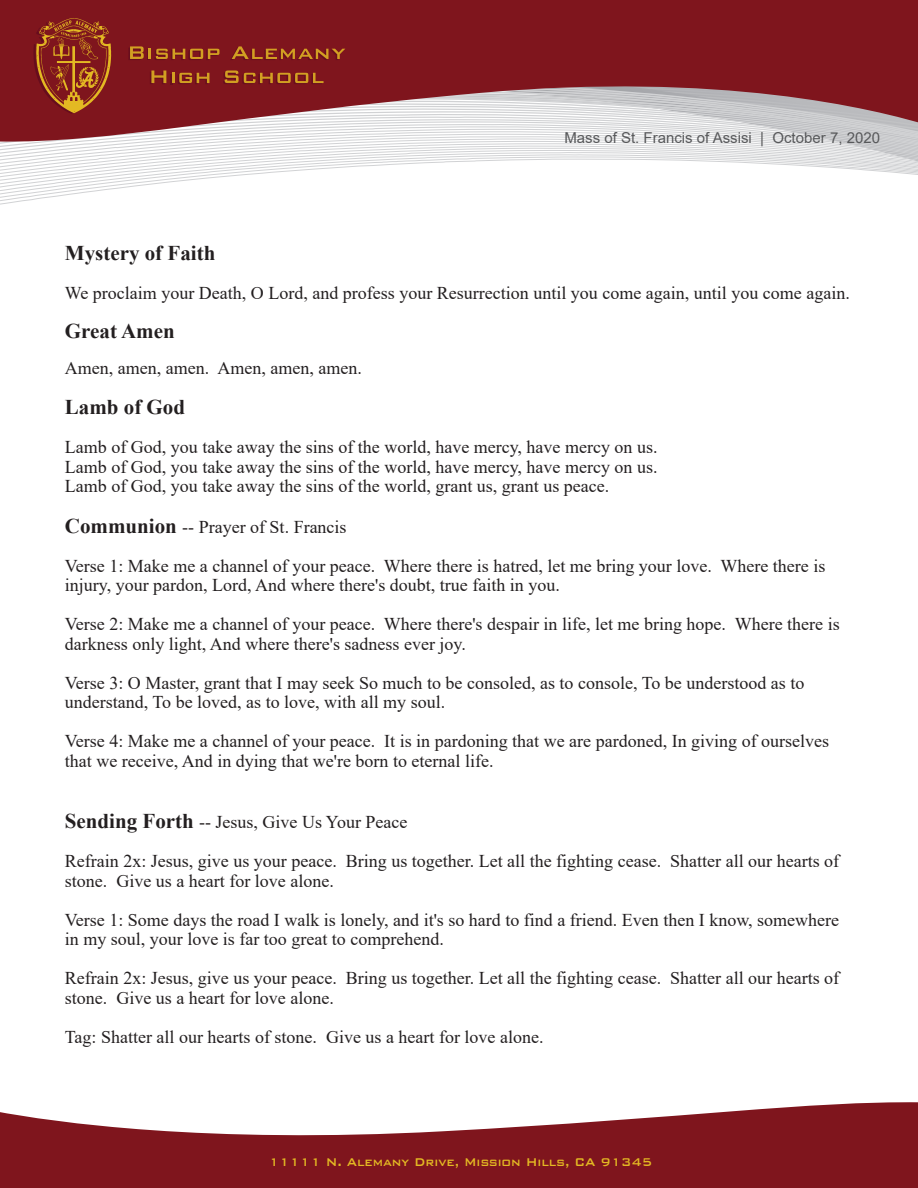
<style>
.page{position:relative;width:918px;height:1188px;background:#fff}
.page>*{position:absolute;margin:0;border:0;box-sizing:border-box;transform-origin:0 0}
.t1{font:700 21px "Times New Roman";color:#231f20}
.t2{font:18px/39px "Times New Roman";color:#231f20}
.t3{font:500 15px "Bank Gothic BT";letter-spacing:-.01em;color:#e3b923;scale:.91 1}
.t4{font:15px "Arial";color:#57585a}
.s1{font-weight:700;font-size:21px}
</style>
<div class="page">
<svg style="left:0;top:1102px;width:918px;height:86px;fill:#7f151d"></svg>
<div style="left:0;top:0;width:918px;height:17px;background:#7f151d"></div>
<svg style="left:0;top:17px;width:918px;height:183px"></svg>
<p class="t4" style="left:564px;top:128px;width:317px">Mass of St. Francis of Assisi | October 7, 2020</p>
<p class="t1" style="left:65px;top:238px;width:152px">Mystery of Faith</p>
<p class="t2" style="left:65px;top:273px;width:786px">We proclaim your Death, O Lord, and profess your Resurrection until you come again, until you come again.</p>
<p class="t1" style="left:65px;top:316px;width:111px">Great Amen</p>
<p class="t2" style="left:65px;top:348px;width:298px">Amen, amen, amen. Amen, amen, amen.</p>
<p class="t1" style="left:65px;top:392px;width:122px">Lamb of God</p>
<p class="t2" style="left:65px;top:437px;width:594px;line-height:19.5px;text-align:justify">Lamb of God, you take away the sins of the world, have mercy, have mercy on us.<br>Lamb of God, you take away the sins of the world, have mercy, have mercy on us.<br>Lamb of God, you take away the sins of the world, grant us, grant us peace.</p>
<p class="t2" style="left:65px;top:507px;width:762px"><span class="s1">Communion</span> -- Prayer of St. Francis<br>Verse 1: Make me a channel of your peace. Where there is hatred, let me bring your love. Where there is</p>
<p class="t2" style="left:65px;top:565px;width:776px">injury, your pardon, Lord, And where there's doubt, true faith in you.<br>Verse 2: Make me a channel of your peace. Where there's despair in life, let me bring hope. Where there is</p>
<p class="t2" style="left:65px;top:624px;width:741px">darkness only light, And where there's sadness ever joy.<br>Verse 3: O Master, grant that I may seek So much to be consoled, as to console, To be understood as to</p>
<p class="t2" style="left:65px;top:682px;width:766px">understand, To be loved, as to love, with all my soul.<br>Verse 4: Make me a channel of your peace. It is in pardoning that we are pardoned, In giving of ourselves</p>
<p class="t2" style="left:65px;top:741px;width:430px">that we receive, And in dying that we're born to eternal life.</p>
<p class="t2" style="left:65px;top:802px;width:776px"><span class="s1">Sending Forth</span> -- Jesus, Give Us Your Peace<br>Refrain 2x: Jesus, give us your peace. Bring us together. Let all the fighting cease. Shatter all our hearts of</p>
<p class="t2" style="left:65px;top:861px;width:776px">stone. Give us a heart for love alone.<br>Verse 1: Some days the road I walk is lonely, and it's so hard to find a friend. Even then I know, somewhere</p>
<p class="t2" style="left:65px;top:919px;width:776px">in my soul, your love is far too great to comprehend.<br>Refrain 2x: Jesus, give us your peace. Bring us together. Let all the fighting cease. Shatter all our hearts of</p>
<p class="t2" style="left:65px;top:978px;width:480px">stone. Give us a heart for love alone.<br>Tag: Shatter all our hearts of stone. Give us a heart for love alone.</p>
<p class="t3" style="left:269px;top:1154px;width:423px">11111 N. Alemany Drive, Mission Hills, CA 91345</p>
</div>
